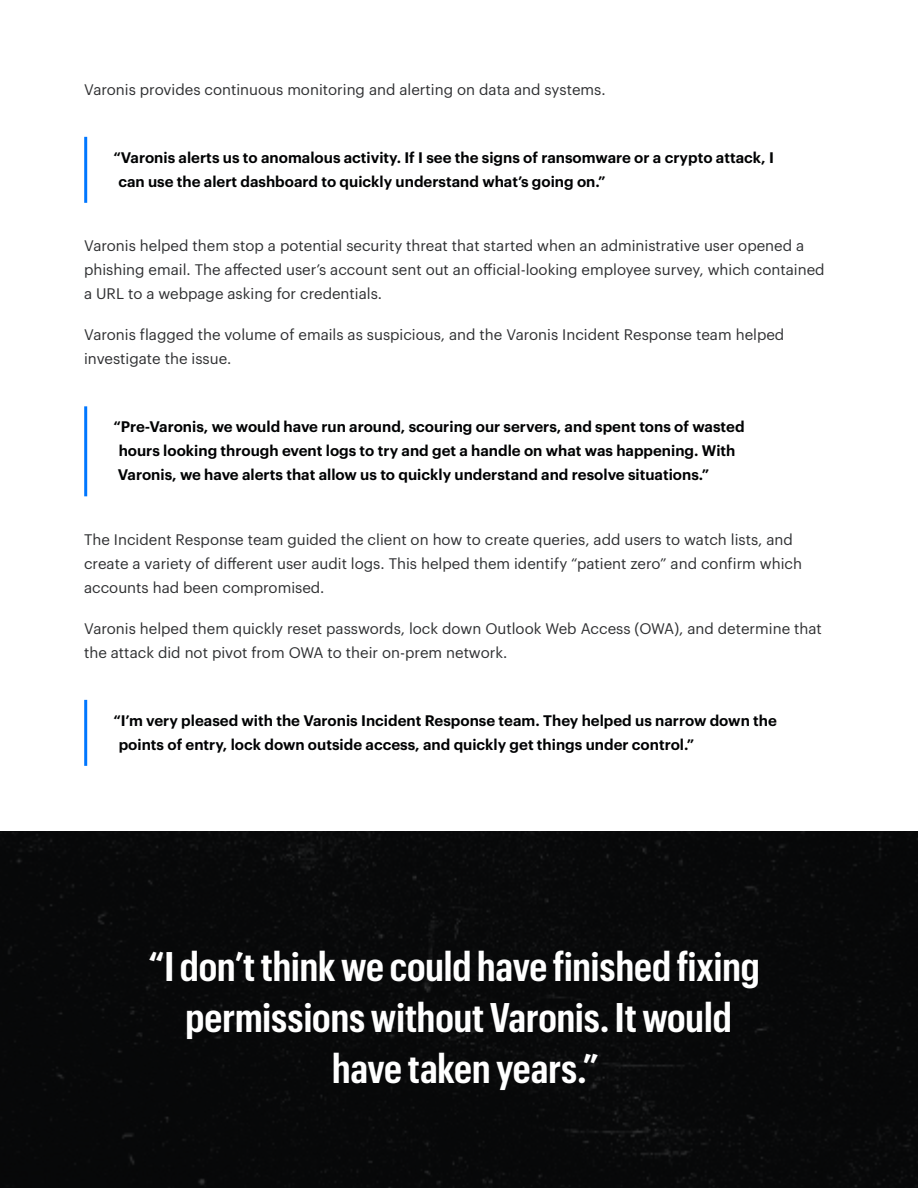
<style>
.page{position:relative;width:918px;height:1188px;background:#fff}
.page>*{position:absolute;margin:0;border:0;box-sizing:border-box;transform-origin:0 0}
.Quote__full_or_half-page{font:600 40.5px/51px "Graphik Cond";color:#fff;text-align:center}
.Body__13pt{font:15px/24px "Graphik LC";color:#2f3032}
.Quote__body{font:600 15px/24px "Graphik LC";color:#010203}
</style>
<div class="page">
<hr style="left:84px;top:137px;width:3px;height:66px;background:#07f">
<hr style="left:84px;top:406px;width:3px;height:90px;background:#07f">
<hr style="left:84px;top:700px;width:3px;height:66px;background:#07f">
<div style="left:0;top:832px;width:918px;height:356px;background:#080809"></div>
<p class="Body__13pt" style="left:84px;top:76px;width:523px">Varonis provides continuous monitoring and alerting on data and systems.</p>
<p class="Quote__body" style="left:118px;top:144px;width:657px;text-indent:-5px">“Varonis alerts us to anomalous activity. If I see the signs of ransomware or a crypto attack, I can use the alert dashboard to quickly understand what’s going on.”</p>
<p class="Body__13pt" style="left:84px;top:232px;width:742px">Varonis helped them stop a potential security threat that started when an administrative user opened a phishing email. The affected user’s account sent out an official-looking employee survey, which contained a URL to a webpage asking for credentials.</p>
<p class="Body__13pt" style="left:84px;top:321px;width:702px">Varonis flagged the volume of emails as suspicious, and the Varonis Incident Response team helped investigate the issue.</p>
<p class="Quote__body" style="left:113px;top:413px;width:633px">“Pre-Varonis, we would have run around, scouring our servers, and spent tons of wasted hours looking through event logs to try and get a handle on what was happening. With<br>Varonis, we have alerts that allow us to quickly understand and resolve situations.”</p>
<p class="Body__13pt" style="left:84px;top:526px;width:720px">The Incident Response team guided the client on how to create queries, add users to watch lists, and create a variety of different user audit logs. This helped them identify “patient zero” and confirm which accounts had been compromised.</p>
<p class="Body__13pt" style="left:84px;top:615px;width:739px">Varonis helped them quickly reset passwords, lock down Outlook Web Access (OWA), and determine that the attack did not pivot from OWA to their on-prem network.</p>
<p class="Quote__body" style="left:119px;top:707px;width:660px;text-indent:-5px">“I’m very pleased with the Varonis Incident Response team. They helped us narrow down the points of entry, lock down outside access, and quickly get things under control.”</p>
<p class="Quote__full_or_half-page" style="left:148px;top:938px;width:613px">“I don’t think we could have finished fixing</p>
<p class="Quote__full_or_half-page" style="left:186px;top:989px;width:548px">permissions without Varonis. It would have taken years.”</p>
</div>
